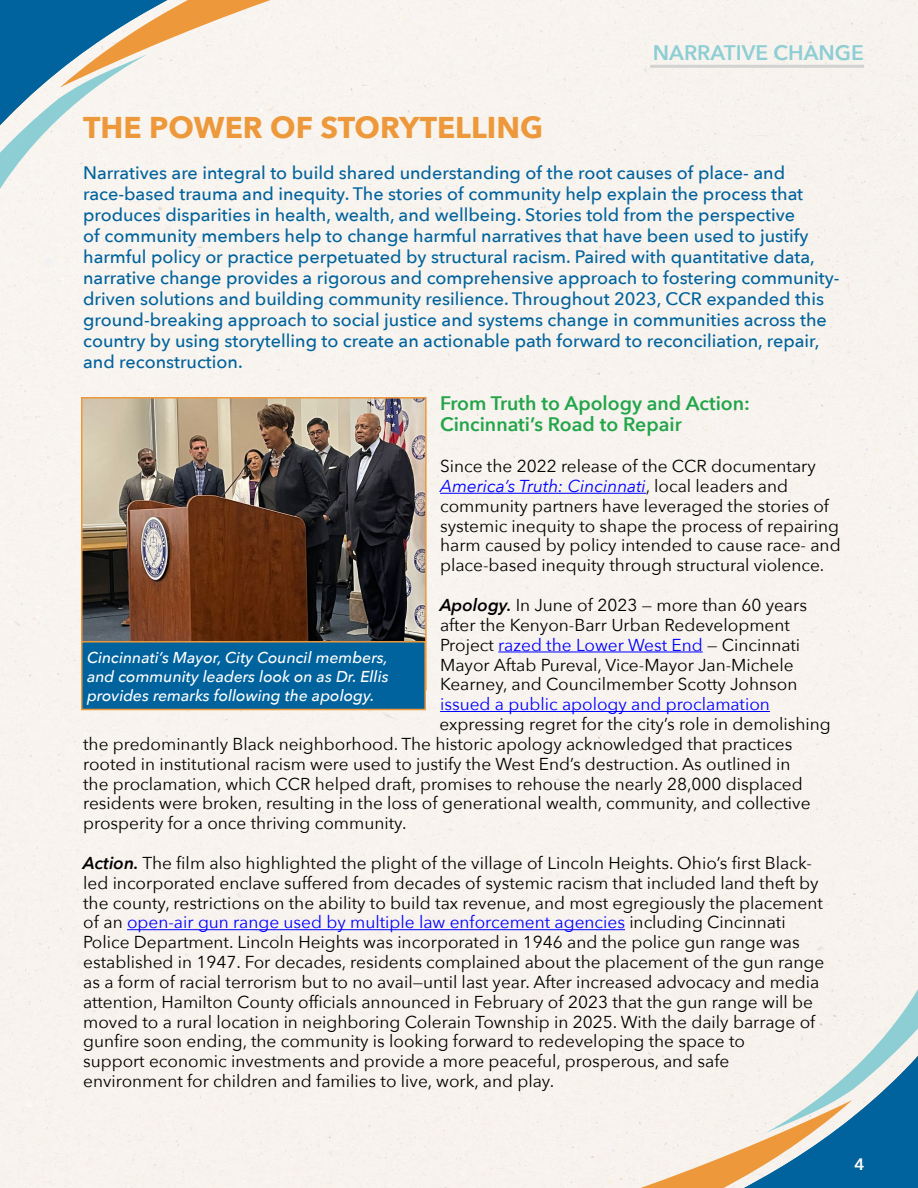
<style>
.page{position:relative;width:918px;height:1188px;background:#fff}
.page>*{position:absolute;margin:0;border:0;box-sizing:border-box;transform-origin:0 0}
.t1{font:700 30px "Avenir Next";color:#ed993b}
.t2{font:600 21px "Avenir Next";color:#8dced5}
.t3{font:600 19.5px/21px "Avenir Next";color:#23a54a}
.t4{font:500 18px/21px "Avenir Next";color:#00639d}
.t5{font:17.25px/19.8px "Avenir Next";color:#000}
.t6{font:17.25px "Avenir Next";color:#00f}
.t7{font:600 16.5px "Avenir Next";color:#fff}
.t8{font:italic 500 15.75px/18.9px "Avenir Next";color:#fff;text-align:justify}
.s1{font-style:italic;color:#00f}
.s2{font-weight:600;font-style:italic}
.s3{color:#00f}
</style>
<div class="page">
<div style="left:0;top:0;width:373px;height:284px;background:#f8f4ef"></div>
<svg style="left:0;top:0;width:239px;height:191px;fill:#f7f3ee"></svg>
<div style="left:539px;top:903px;width:379px;height:285px;background:#f7f2ed"></div>
<svg style="left:673px;top:996px;width:245px;height:192px;background:#bbcacc"></svg>
<hr style="left:440px;top:493px;width:206px;height:1px;background:#00f">
<hr style="left:498px;top:652px;width:205px;height:1px;background:#00f">
<hr style="left:440px;top:711px;width:330px;height:1px;background:#00f">
<hr style="left:127px;top:929px;width:498px;height:1px;background:#00f">
<hr style="left:650px;top:65px;width:214px;height:3px;background:#d3d3d3">
<img style="left:84px;top:400px;width:340px;height:241px">
<div style="left:81px;top:397px;width:346px;height:294px;border:2px solid #ed993b"></div>
<div style="left:81px;top:641px;width:345px;height:69px;background:#00639d;border:2px solid #ed993b"></div>
<p class="t2" style="left:653px;top:35px;width:213px">NARRATIVE CHANGE</p>
<h1 class="t1" style="left:83px;top:101px;width:462px">THE POWER OF STORYTELLING</h1>
<p class="t4" style="left:83px;top:162px;width:758px">Narratives are integral to build shared understanding of the root causes of place- and race-based trauma and inequity. The stories of community help explain the process that produces disparities in health, wealth, and wellbeing. Stories told from the perspective<br>of community members help to change harmful narratives that have been used to justify harmful policy or practice perpetuated by structural racism. Paired with quantitative data, narrative change provides a rigorous and comprehensive approach to fostering community&shy;driven solutions and building community resilience. Throughout 2023, CCR expanded this ground-breaking approach to social justice and systems change in communities across the country by using storytelling to create an actionable path forward to reconciliation, repair, and reconstruction.</p>
<p class="t3" style="left:440px;top:393px;width:311px">From Truth to Apology and Action:<br>Cincinnati’s Road to Repair</p>
<p class="t5" style="left:440px;top:456px;width:402px">Since the 2022 release of the CCR documentary <span class="s1">America’s Truth: Cincinnati</span>, local leaders and community partners have leveraged the stories of systemic inequity to shape the process of repairing harm caused by policy intended to cause race- and place-based inequity through structural violence.</p>
<p class="t5" style="left:440px;top:594px;width:368px"><span class="s2">Apology.</span> In June of 2023 — more than 60 years after the Kenyon-Barr Urban Redevelopment Project <span class="s3">razed the Lower West End</span> — Cincinnati Mayor Aftab Pureval, Vice-Mayor Jan-Michele Kearney, and Councilmember Scotty Johnson</p>
<p class="t6" style="left:440px;top:690px;width:331px">issued a public apology and proclamation</p>
<p class="t5" style="left:83px;top:713px;width:749px;text-indent:356px">expressing regret for the city’s role in demolishing the predominantly Black neighborhood. The historic apology acknowledged that practices rooted in institutional racism were used to justify the West End’s destruction. As outlined in<br>the proclamation, which CCR helped draft, promises to rehouse the nearly 28,000 displaced residents were broken, resulting in the loss of generational wealth, community, and collective prosperity for a once thriving community.</p>
<p class="t5" style="left:83px;top:852px;width:743px"><span class="s2">Action.</span> The film also highlighted the plight of the village of Lincoln Heights. Ohio’s first Black&shy;led incorporated enclave suffered from decades of systemic racism that included land theft by the county, restrictions on the ability to build tax revenue, and most egregiously the placement of an <span class="s3">open-air gun range used by multiple law enforcement agencies</span> including Cincinnati Police Department. Lincoln Heights was incorporated in 1946 and the police gun range was established in 1947. For decades, residents complained about the placement of the gun range as a form of racial terrorism but to no avail—until last year. After increased advocacy and media attention, Hamilton County officials announced in February of 2023 that the gun range will be moved to a rural location in neighboring Colerain Township in 2025. With the daily barrage of gunfire soon ending, the community is looking forward to redeveloping the space to<br>support economic investments and provide a more peaceful, prosperous, and safe environment for children and families to live, work, and play.</p>
<p class="t8" style="left:87px;top:648px;width:303px">Cincinnati’s Mayor, City Council members, and community leaders look on as Dr. Ellis provides remarks following the apology.</p>
<p class="t7" style="left:855px;top:1150px;width:12px">4</p>
</div>
